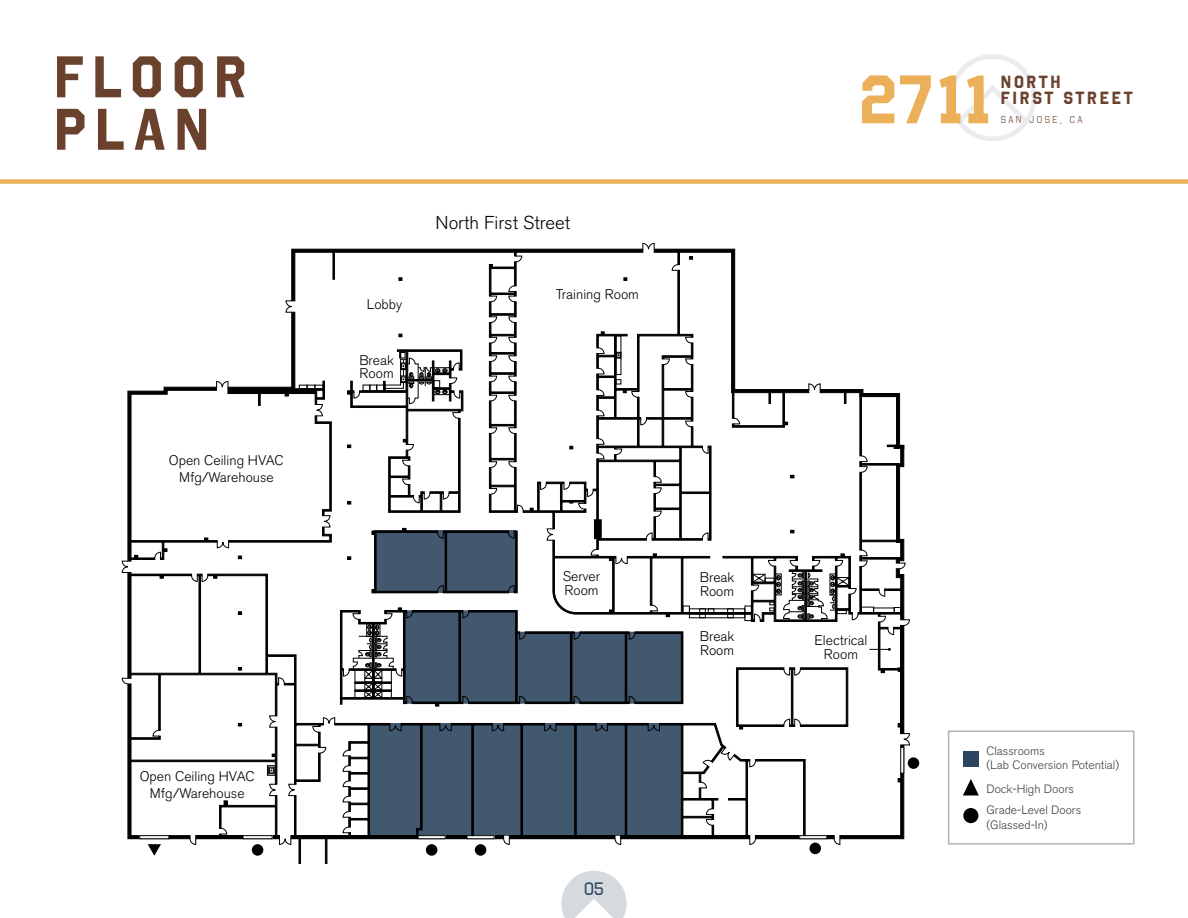
<style>
.page{position:relative;width:1188px;height:918px;background:#fff}
.page>*{position:absolute;margin:0;border:0;box-sizing:border-box;transform-origin:0 0}
.t1{font:700 68.4px "Octin College Rg";color:#ebb059}
.t2{font:700 58.5px/52.5px "Octin College Rg";letter-spacing:.15em;color:#6a412d}
.t3{font:300 18.45px "Akzidenz Grotesk BE";color:#000}
.t4{font:18px "Octin College Rg";color:#2d465f}
.t5{font:700 17.55px/16.4px "Octin College Rg";letter-spacing:.15em;color:#6a412d}
.t6{font:300 13.95px/14px "Akzidenz Grotesk BE";color:#000}
.t7{font:300 12px/14.4px "Akzidenz Grotesk BE";color:#414042}
.t8{font:10.05px "Octin College Bk";letter-spacing:.25em;color:#6a412d}
</style>
<div class="page">
<div style="left:0;top:179px;width:1188px;height:5px;background:#ebb15a"></div>
<svg style="left:949px;top:54px;width:87px;height:87px"></svg>
<div style="left:908px;top:757px;width:11px;height:12px;background:#000;border-radius:50%"></div>
<svg style="left:122px;top:243px;width:788px;height:621px"></svg>
<div style="left:963px;top:751px;width:15px;height:15px;background:#2d465f"></div>
<div style="left:963px;top:808px;width:15px;height:15px;background:#000;border-radius:50%"></div>
<svg style="left:963px;top:779px;width:16px;height:16px"></svg>
<div style="left:948px;top:731px;width:187px;height:114px;border:2px solid #b3b3b3"></div>
<svg style="left:561px;top:871px;width:66px;height:47px"></svg>
<h2 class="t2" style="left:54px;top:51px;width:195px">FLOOR<br>PLAN</h2>
<p class="t6" style="left:169px;top:452px;width:116px;line-height:17px;text-align:center">Open Ceiling HVAC<br>Mfg/Warehouse</p>
<p class="t6" style="left:140px;top:768px;width:116px;line-height:17px;text-align:center">Open Ceiling HVAC<br>Mfg/Warehouse</p>
<p class="t6" style="left:367px;top:298px;width:37px">Lobby</p>
<p class="t6" style="left:359px;top:353px;width:36px">Break<br>Room</p>
<h3 class="t3" style="left:436px;top:212px;width:136px">North First Street</h3>
<p class="t6" style="left:556px;top:287px;width:85px">Training Room</p>
<h1 class="t1" style="left:859px;top:60px;width:134px">2711</h1>
<p class="t5" style="left:1001px;top:73px;width:133px">NORTH<br>FIRST STREET</p>
<p class="t8" style="left:1001px;top:114px;width:83px">SAN JOSE, CA</p>
<p class="t6" style="left:563px;top:570px;width:39px">Server<br>Room</p>
<p class="t4" style="left:584px;top:878px;width:21px">05</p>
<p class="t6" style="left:700px;top:571px;width:36px">Break<br>Room</p>
<p class="t6" style="left:700px;top:629px;width:36px">Break<br>Room</p>
<p class="t6" style="left:815px;top:634px;width:54px;text-align:center">Electrical<br>Room</p>
<p class="t7" style="left:986px;top:744px;width:134px">Classrooms<br>(Lab Conversion Potential)</p>
<p class="t7" style="left:986px;top:779px;width:96px;line-height:21.3px">Dock-High Doors<br>Grade-Level Doors</p>
<p class="t7" style="left:986px;top:818px;width:63px">(Glassed-In)</p>
</div>
